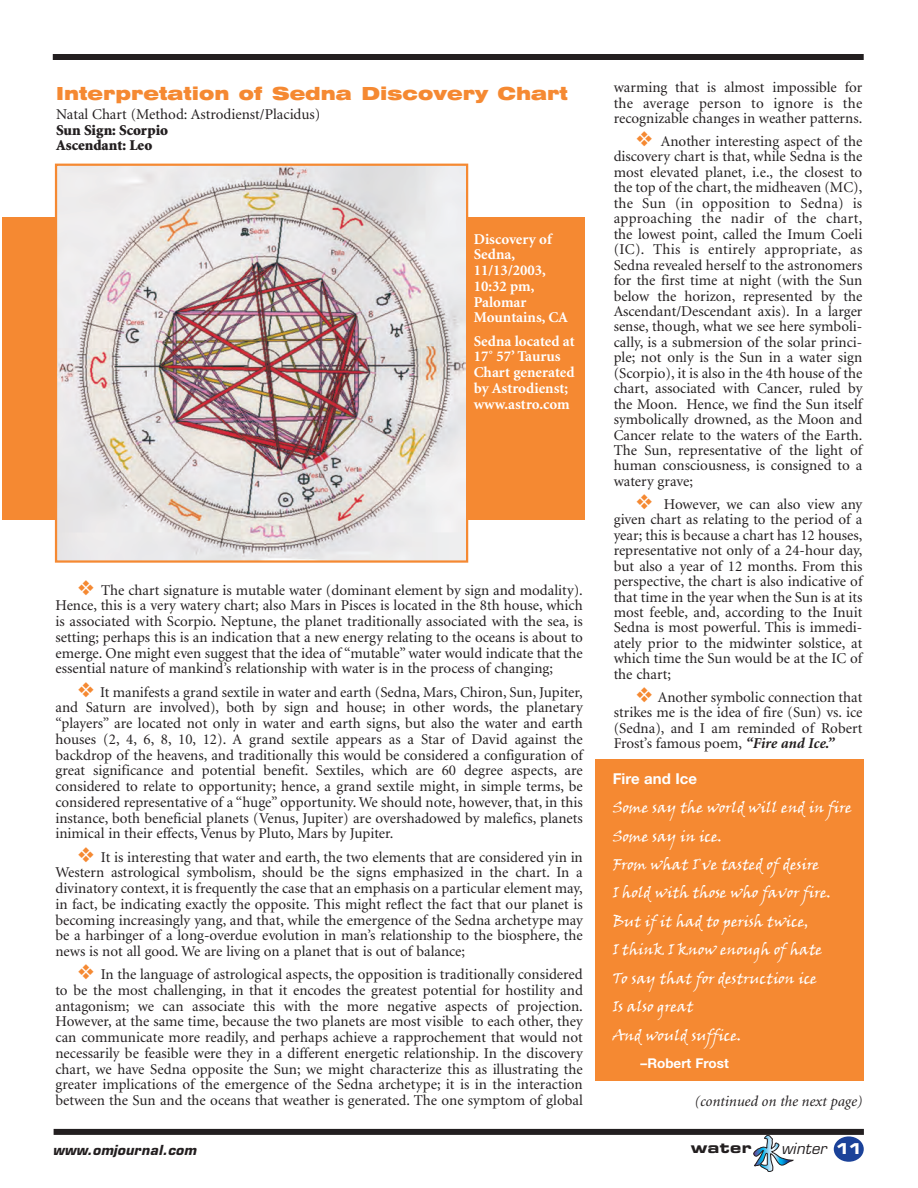
<style>
.page{position:relative;width:918px;height:1188px;background:#fff}
.page>*{position:absolute;margin:0;border:0;box-sizing:border-box;transform-origin:0 0}
.t1{font:18px "Swiss 721 Black Extended BT";color:#f58932}
.t2{font:15px/15.5px "Minion";color:#231f20;text-align:justify}
.t3{font:15px/28.5px "Viner Hand ITC";color:#fff}
.t4{font:700 15px/15.8px "Minion";color:#fff}
.t5{font:900 15px/15.8px "Minion";color:#231f20}
.t6{font:italic 15px "Minion";color:#231f20}
.t7{font:700 15px "Helvetica Neue";color:#fff}
.t8{font:italic 15px "Eurostile";letter-spacing:.02em;color:#231f20}
.t9{font:15px "Eurostile Bold Extended Two";letter-spacing:.03em;color:#231f20}
.t10{font:15px "Eurostile Bold Extended Two";color:#fff}
.t11{font:italic 700 13.5px "Eurostile";letter-spacing:.02em;color:#231f20}
.t12{font:700 13.5px "Helvetica Neue";color:#fff}
.s1{color:#f58932}
.s2{font-weight:700;font-style:italic}
.s3{font-family:"Wedding Text BT"}
</style>
<div class="page">
<div style="left:2px;top:217px;width:583px;height:303px;background:#f58932"></div>
<div style="left:834px;top:1136px;width:30px;height:26px;background:#1b4299;border-radius:50%"></div>
<div style="left:53px;top:54px;width:811px;height:6px;background:#231f20"></div>
<div style="left:54px;top:1129px;width:810px;height:6px;background:#231f20"></div>
<svg style="left:754px;top:1135px;width:39px;height:37px"></svg>
<img style="left:58px;top:167px;width:407px;height:393px">
<div style="left:55px;top:164px;width:413px;height:399px;border:2px solid #f58932"></div>
<div style="left:596px;top:759px;width:268px;height:322px;background:#f58932"></div>
<p class="t2" style="left:614px;top:81px;width:250px">warming that is almost impossible for the average person to ignore is the recognizable changes in weather patterns.</p>
<p class="t2" style="left:614px;top:135px;width:250px;text-indent:22px"><span class="s1">❖</span> Another interesting aspect of the discovery chart is that, while Sedna is the most elevated planet, i.e., the closest to the top of the chart, the midheaven (MC), the Sun (in opposition to Sedna) is approaching the nadir of the chart, the lowest point, called the Imum Coeli (IC). This is entirely appropriate, as Sedna revealed herself to the astronomers for the first time at night (with the Sun below the horizon, represented by the Ascendant/Descendant axis). In a larger sense, though, what we see here symboli&shy;cally, is a submersion of the solar princi&shy;ple; not only is the Sun in a water sign (Scorpio), it is also in the 4th house of the chart, associated with Cancer, ruled by the Moon. Hence, we find the Sun itself symbolically drowned, as the Moon and Cancer relate to the waters of the Earth.<br>The Sun, representative of the light of human consciousness, is consigned to a watery grave;</p>
<p class="t2" style="left:614px;top:497px;width:250px;text-indent:22px"><span class="s1">❖</span> However, we can also view any given chart as relating to the period of a year; this is because a chart has 12 houses, representative not only of a 24-hour day, but also a year of 12 months. From this perspective, the chart is also indicative of that time in the year when the Sun is at its most feeble, and, according to the Inuit Sedna is most powerful. This is immedi&shy;ately prior to the midwinter solstice, at which time the Sun would be at the IC of the chart;</p>
<p class="t2" style="left:614px;top:690px;width:250px;text-indent:22px"><span class="s1">❖</span> Another symbolic connection that strikes me is the idea of fire (Sun) vs. ice (Sedna), and I am reminded of Robert Frost’s famous poem, <span class="s2">“Fire and Ice.”</span></p>
<p class="t7" style="left:613px;top:773px;width:86px">Fire and Ice</p>
<p class="t3" style="left:613px;top:793px;width:241px">Some say the world will end in fire<br>Some say in ice.<br>From what I<span class="s3">’</span>ve tasted of desire<br>I hold with those who favor fire.<br>But if it had to perish twice,<br>I think I know enough of hate<br>To say that for destruction ice<br>Is also great<br>And would suffice.</p>
<p class="t12" style="left:641px;top:1059px;width:90px">–Robert Frost</p>
<p class="t1" style="left:56px;top:83px;width:513px">Interpretation of Sedna Discovery Chart</p>
<p class="t2" style="left:56px;top:107px;width:266px">Natal Chart (Method: Astrodienst/Placidus)</p>
<p class="t5" style="left:56px;top:123px;width:113px">Sun Sign: Scorpio<br>Ascendant: Leo</p>
<p class="t4" style="left:474px;top:232px;width:96px">Discovery of<br>Sedna,<br>11/13/2003,<br>10:32 pm,<br>Palomar<br>Mountains, CA</p>
<p class="t4" style="left:474px;top:334px;width:103px">Sedna located at<br>17˚ 57’ Taurus<br>Chart generated by Astrodienst; www.astro.com</p>
<p class="t2" style="left:55px;top:583px;width:529px;text-indent:22px"><span class="s1">❖</span> The chart signature is mutable water (dominant element by sign and modality).<br>Hence, this is a very watery chart; also Mars in Pisces is located in the 8th house, which is associated with Scorpio. Neptune, the planet traditionally associated with the sea, is setting; perhaps this is an indication that a new energy relating to the oceans is about to emerge. One might even suggest that the idea of “mutable” water would indicate that the essential nature of mankind’s relationship with water is in the process of changing;</p>
<p class="t2" style="left:55px;top:685px;width:529px;text-indent:22px"><span class="s1">❖</span> It manifests a grand sextile in water and earth (Sedna, Mars, Chiron, Sun, Jupiter, and Saturn are involved), both by sign and house; in other words, the planetary “players” are located not only in water and earth signs, but also the water and earth houses (2, 4, 6, 8, 10, 12). A grand sextile appears as a Star of David against the backdrop of the heavens, and traditionally this would be considered a configuration of great significance and potential benefit. Sextiles, which are 60 degree aspects, are considered to relate to opportunity; hence, a grand sextile might, in simple terms, be considered representative of a “huge” opportunity. We should note, however, that, in this instance, both beneficial planets (Venus, Jupiter) are overshadowed by malefics, planets inimical in their effects, Venus by Pluto, Mars by Jupiter.</p>
<p class="t2" style="left:55px;top:850px;width:529px;text-indent:22px"><span class="s1">❖</span> It is interesting that water and earth, the two elements that are considered yin in Western astrological symbolism, should be the signs emphasized in the chart. In a divinatory context, it is frequently the case that an emphasis on a particular element may, in fact, be indicating exactly the opposite. This might reflect the fact that our planet is becoming increasingly yang, and that, while the emergence of the Sedna archetype may be a harbinger of a long-overdue evolution in man’s relationship to the biosphere, the news is not all good. We are living on a planet that is out of balance;</p>
<p class="t2" style="left:55px;top:968px;width:529px;text-indent:22px"><span class="s1">❖</span> In the language of astrological aspects, the opposition is traditionally considered to be the most challenging, in that it encodes the greatest potential for hostility and antagonism; we can associate this with the more negative aspects of projection.<br>However, at the same time, because the two planets are most visible to each other, they can communicate more readily, and perhaps achieve a rapprochement that would not necessarily be feasible were they in a different energetic relationship. In the discovery chart, we have Sedna opposite the Sun; we might characterize this as illustrating the greater implications of the emergence of the Sedna archetype; it is in the interaction between the Sun and the oceans that weather is generated. The one symptom of global</p>
<p class="t6" style="left:694px;top:1095px;width:169px">(continued on the next page)</p>
<p class="t9" style="left:691px;top:1142px;width:63px">water</p>
<p class="t8" style="left:781px;top:1142px;width:47px">winter</p>
<p class="t11" style="left:53px;top:1145px;width:145px">www.omjournal.com</p>
<p class="t10" style="left:835px;top:1143px;width:29px">11</p>
</div>
